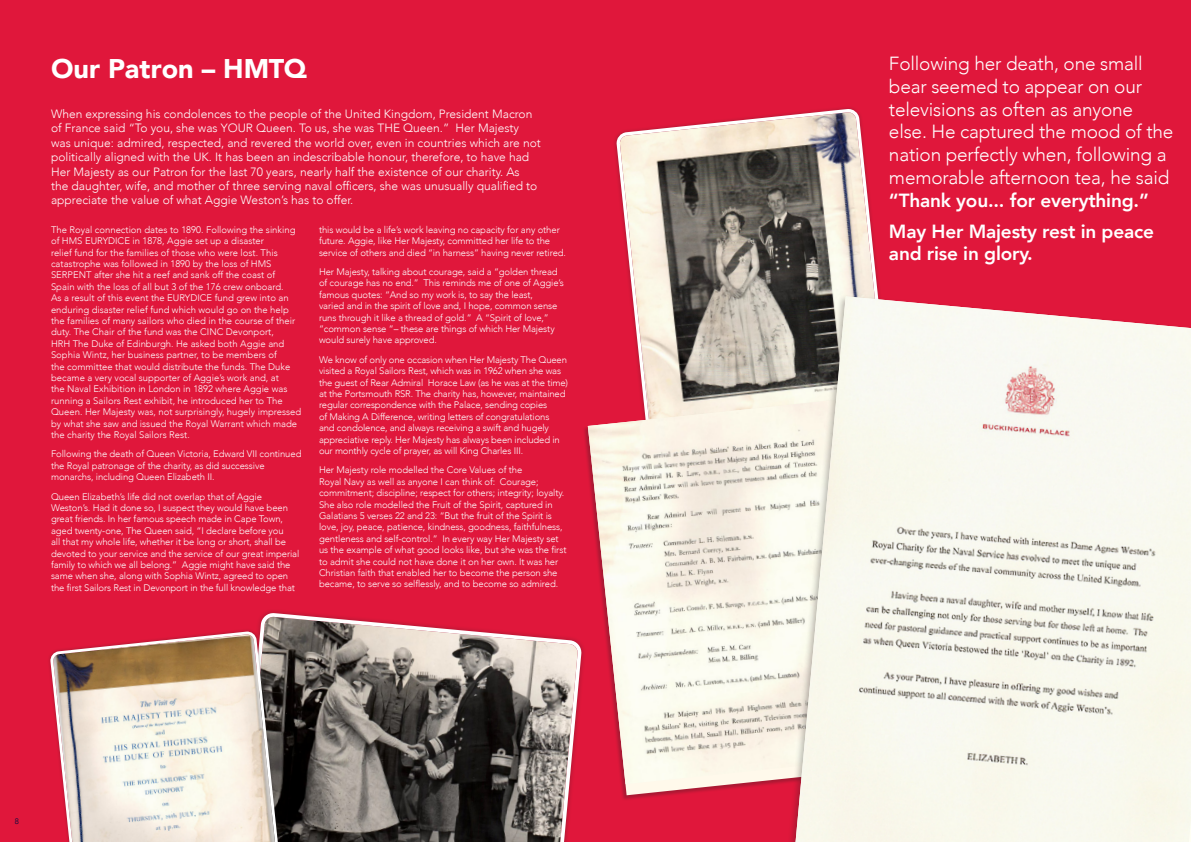
<style>
.page{position:relative;width:1191px;height:842px;background:#e0173b}
.page>*{position:absolute;margin:0;border:0;box-sizing:border-box;transform-origin:0 0}
.Subhead_17pt{font:900 27px "Avenir";color:#fff}
.Body{font:300 19px/22.8px "Avenir";letter-spacing:-.01em;color:#fff}
.Body-2{font:800 19px/22.8px "Avenir";letter-spacing:-.01em;color:#fff}
.Standfirst{font:300 12px/14.4px "Avenir";color:#fff}
.Body-3{font:300 9.5px/11.4px "Avenir";letter-spacing:-.01em;color:#fff}
.t1{font:300 8px "Avenir";color:#000a3e}
.s1{font-weight:800}
</style>
<div class="page">
<svg style="left:618px;top:110px;width:261px;height:288px;background:#ac908c"></svg>
<div style="left:582px;top:398px;width:315px;height:403px;background:#231f20;opacity:.3"></div>
<img style="left:588px;top:398px;width:196px;height:386px">
<div style="left:784px;top:293px;width:407px;height:549px;background:#231f20;opacity:.3"></div>
<img style="left:795px;top:296px;width:396px;height:546px">
<svg style="left:258px;top:611px;width:326px;height:231px;background:#7b6261"></svg>
<div style="left:47px;top:628px;width:239px;height:214px;background:#231f20;opacity:.3"></div>
<svg style="left:51px;top:633px;width:230px;height:209px;background:#d5bdb0"></svg>
<p class="Subhead_17pt" style="left:51px;top:45px;width:257px">Our Patron – HMTQ</p>
<p class="Standfirst" style="left:51px;top:107px;width:491px">When expressing his condolences to the people of the United Kingdom, President Macron of France said “To you, she was YOUR Queen. To us, she was THE Queen.” Her Majesty was unique: admired, respected, and revered the world over, even in countries which are not politically aligned with the UK. It has been an indescribable honour, therefore, to have had Her Majesty as our Patron for the last 70 years, nearly half the existence of our charity. As<br>the daughter, wife, and mother of three serving naval officers, she was unusually qualified to appreciate the value of what Aggie Weston’s has to offer.</p>
<p class="Body-3" style="left:51px;top:224px;width:252px">The Royal connection dates to 1890. Following the sinking of HMS EURYDICE in 1878, Aggie set up a disaster<br>relief fund for the families of those who were lost. This catastrophe was followed in 1890 by the loss of HMS SERPENT after she hit a reef and sank off the coast of<br>Spain with the loss of all but 3 of the 176 crew onboard.<br>As a result of this event the EURYDICE fund grew into an enduring disaster relief fund which would go on the help the families of many sailors who died in the course of their duty. The Chair of the fund was the CINC Devonport,<br>HRH The Duke of Edinburgh. He asked both Aggie and Sophia Wintz, her business partner, to be members of<br>the committee that would distribute the funds. The Duke became a very vocal supporter of Aggie’s work and, at<br>the Naval Exhibition in London in 1892 where Aggie was running a Sailors Rest exhibit, he introduced her to The Queen. Her Majesty was, not surprisingly, hugely impressed by what she saw and issued the Royal Warrant which made the charity the Royal Sailors Rest.</p>
<p class="Body-3" style="left:51px;top:448px;width:252px">Following the death of Queen Victoria, Edward VII continued the Royal patronage of the charity, as did successive monarchs, including Queen Elizabeth II.</p>
<p class="Body-3" style="left:51px;top:491px;width:250px">Queen Elizabeth’s life did not overlap that of Aggie Weston’s. Had it done so, I suspect they would have been great friends. In her famous speech made in Cape Town, aged twenty-one, The Queen said, “I declare before you<br>all that my whole life, whether it be long or short, shall be devoted to your service and the service of our great imperial family to which we all belong.” Aggie might have said the same when she, along with Sophia Wintz, agreed to open the first Sailors Rest in Devonport in the full knowledge that</p>
<p class="Body-3" style="left:319px;top:224px;width:248px">this would be a life’s work leaving no capacity for any other future. Aggie, like Her Majesty, committed her life to the service of others and died “in harness” having never retired.</p>
<p class="Body-3" style="left:319px;top:266px;width:246px">Her Majesty, talking about courage, said a “golden thread of courage has no end.” This reminds me of one of Aggie’s famous quotes: “And so my work is, to say the least,<br>varied and in the spirit of love and, I hope, common sense runs through it like a thread of gold.” A “Spirit of love,” “common sense “– these are things of which Her Majesty would surely have approved.</p>
<p class="Body-3" style="left:319px;top:354px;width:251px">We know of only one occasion when Her Majesty The Queen visited a Royal Sailors Rest, which was in 1962 when she was the guest of Rear Admiral Horace Law (as he was at the time) at the Portsmouth RSR. The charity has, however, maintained regular correspondence with the Palace, sending copies<br>of Making A Difference, writing letters of congratulations<br>and condolence, and always receiving a swift and hugely appreciative reply. Her Majesty has always been included in our monthly cycle of prayer, as will King Charles III.</p>
<p class="Body-3" style="left:319px;top:464px;width:249px">Her Majesty role modelled the Core Values of the<br>Royal Navy as well as anyone I can think of: Courage; commitment; discipline; respect for others; integrity; loyalty.<br>She also role modelled the Fruit of the Spirit, captured in Galatians 5 verses 22 and 23: “But the fruit of the Spirit is love, joy, peace, patience, kindness, goodness, faithfulness, gentleness and self-control.” In every way Her Majesty set us the example of what good looks like, but she was the first to admit she could not have done it on her own. It was her Christian faith that enabled her to become the person she became, to serve so selflessly, and to become so admired.</p>
<p class="t1" style="left:15px;top:817px;width:6px">8</p>
<p class="Body" style="left:889px;top:52px;width:286px">Following her death, one small bear seemed to appear on our televisions as often as anyone else. He captured the mood of the nation perfectly when, following a memorable afternoon tea, he said <span class="s1">“Thank you... for everything.”</span></p>
<p class="Body-2" style="left:889px;top:220px;width:266px">May Her Majesty rest in peace and rise in glory.</p>
</div>
